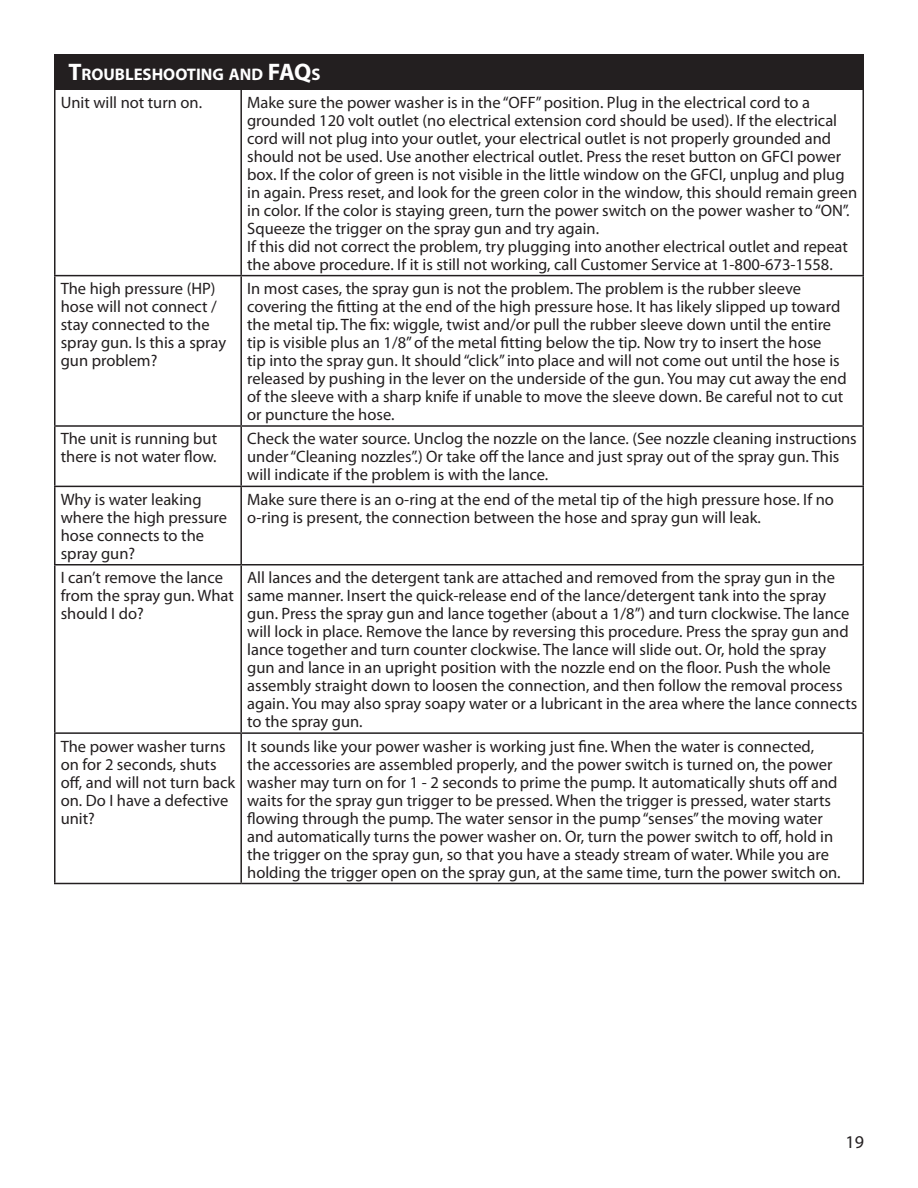
<style>
.page{position:relative;width:918px;height:1188px;background:#fff}
.page>*{position:absolute;margin:0;border:0;box-sizing:border-box;transform-origin:0 0}
.t1{font:18px "Myriad Pro";color:#231f20}
.t2{font:700 16.8px "Myriad Pro";color:#fff}
.t3{font:16.5px/18px "Myriad Pro";color:#231f20}
.s1{font-size:24px}
</style>
<div class="page">
<div style="left:54px;top:54px;width:810px;height:35px;background:#231f20"></div>
<hr style="left:54px;top:88px;width:187px;height:2px;background:#231f20">
<hr style="left:54px;top:90px;width:2px;height:185px;background:#231f20">
<hr style="left:241px;top:88px;width:623px;height:2px;background:#231f20">
<hr style="left:240px;top:90px;width:2px;height:185px;background:#231f20">
<hr style="left:862px;top:90px;width:2px;height:185px;background:#231f20">
<hr style="left:54px;top:275px;width:187px;height:1px;background:#231f20">
<hr style="left:54px;top:276px;width:2px;height:149px;background:#231f20">
<hr style="left:241px;top:275px;width:623px;height:1px;background:#231f20">
<hr style="left:240px;top:276px;width:2px;height:149px;background:#231f20">
<hr style="left:862px;top:276px;width:2px;height:149px;background:#231f20">
<hr style="left:54px;top:425px;width:187px;height:2px;background:#231f20">
<hr style="left:54px;top:427px;width:2px;height:59px;background:#231f20">
<hr style="left:241px;top:425px;width:623px;height:2px;background:#231f20">
<hr style="left:240px;top:427px;width:2px;height:59px;background:#231f20">
<hr style="left:862px;top:427px;width:2px;height:59px;background:#231f20">
<hr style="left:54px;top:486px;width:187px;height:1px;background:#231f20">
<hr style="left:54px;top:487px;width:2px;height:77px;background:#231f20">
<hr style="left:241px;top:486px;width:623px;height:1px;background:#231f20">
<hr style="left:240px;top:487px;width:2px;height:77px;background:#231f20">
<hr style="left:862px;top:487px;width:2px;height:77px;background:#231f20">
<hr style="left:54px;top:564px;width:187px;height:2px;background:#231f20">
<hr style="left:54px;top:566px;width:2px;height:166px;background:#231f20">
<hr style="left:241px;top:564px;width:623px;height:2px;background:#231f20">
<hr style="left:240px;top:566px;width:2px;height:166px;background:#231f20">
<hr style="left:862px;top:566px;width:2px;height:166px;background:#231f20">
<hr style="left:54px;top:732px;width:187px;height:2px;background:#231f20">
<hr style="left:54px;top:734px;width:2px;height:149px;background:#231f20">
<hr style="left:241px;top:732px;width:623px;height:2px;background:#231f20">
<hr style="left:240px;top:734px;width:2px;height:149px;background:#231f20">
<hr style="left:862px;top:734px;width:2px;height:149px;background:#231f20">
<hr style="left:54px;top:883px;width:187px;height:1px;background:#231f20">
<hr style="left:241px;top:883px;width:623px;height:1px;background:#231f20">
<p class="t2" style="left:68px;top:63px;width:252px"><span class="s1">T</span>ROUBLESHOOTING AND <span class="s1">FAQ</span>S</p>
<p class="t3" style="left:61px;top:93px;width:143px">Unit will not turn on.</p>
<p class="t3" style="left:247px;top:93px;width:612px">Make sure the power washer is in the “OFF” position. Plug in the electrical cord to a grounded 120 volt outlet (no electrical extension cord should be used). If the electrical cord will not plug into your outlet, your electrical outlet is not properly grounded and should not be used. Use another electrical outlet. Press the reset button on GFCI power box. If the color of green is not visible in the little window on the GFCI, unplug and plug in again. Press reset, and look for the green color in the window, this should remain green in color. If the color is staying green, turn the power switch on the power washer to “ON”.<br>Squeeze the trigger on the spray gun and try again.<br>If this did not correct the problem, try plugging into another electrical outlet and repeat the above procedure. If it is still not working, call Customer Service at 1-800-673-1558.</p>
<p class="t3" style="left:61px;top:279px;width:167px">The high pressure (HP) hose will not connect / stay connected to the spray gun. Is this a spray gun problem?</p>
<p class="t3" style="left:247px;top:279px;width:601px">In most cases, the spray gun is not the problem. The problem is the rubber sleeve covering the fitting at the end of the high pressure hose. It has likely slipped up toward the metal tip. The fix: wiggle, twist and/or pull the rubber sleeve down until the entire tip is visible plus an 1/8” of the metal fitting below the tip. Now try to insert the hose<br>tip into the spray gun. It should “click” into place and will not come out until the hose is released by pushing in the lever on the underside of the gun. You may cut away the end of the sleeve with a sharp knife if unable to move the sleeve down. Be careful not to cut or puncture the hose.</p>
<p class="t3" style="left:61px;top:430px;width:158px">The unit is running but there is not water flow.</p>
<p class="t3" style="left:247px;top:430px;width:611px">Check the water source. Unclog the nozzle on the lance. (See nozzle cleaning instructions under “Cleaning nozzles”.) Or take off the lance and just spray out of the spray gun. This will indicate if the problem is with the lance.</p>
<p class="t3" style="left:61px;top:490px;width:168px">Why is water leaking where the high pressure hose connects to the spray gun?</p>
<p class="t3" style="left:247px;top:490px;width:588px">Make sure there is an o-ring at the end of the metal tip of the high pressure hose. If no o-ring is present, the connection between the hose and spray gun will leak.</p>
<p class="t3" style="left:61px;top:568px;width:175px">I can’t remove the lance from the spray gun. What should I do?</p>
<p class="t3" style="left:247px;top:568px;width:612px">All lances and the detergent tank are attached and removed from the spray gun in the same manner. Insert the quick-release end of the lance/detergent tank into the spray gun. Press the spray gun and lance together (about a 1/8”) and turn clockwise. The lance will lock in place. Remove the lance by reversing this procedure. Press the spray gun and lance together and turn counter clockwise. The lance will slide out. Or, hold the spray gun and lance in an upright position with the nozzle end on the floor. Push the whole assembly straight down to loosen the connection, and then follow the removal process again. You may also spray soapy water or a lubricant in the area where the lance connects to the spray gun.</p>
<p class="t3" style="left:61px;top:737px;width:176px">The power washer turns on for 2 seconds, shuts off, and will not turn back on. Do I have a defective unit?</p>
<p class="t3" style="left:247px;top:737px;width:595px">It sounds like your power washer is working just fine. When the water is connected, the accessories are assembled properly, and the power switch is turned on, the power washer may turn on for 1 - 2 seconds to prime the pump. It automatically shuts off and waits for the spray gun trigger to be pressed. When the trigger is pressed, water starts flowing through the pump. The water sensor in the pump “senses” the moving water and automatically turns the power washer on. Or, turn the power switch to off, hold in the trigger on the spray gun, so that you have a steady stream of water. While you are holding the trigger open on the spray gun, at the same time, turn the power switch on.</p>
<p class="t1" style="left:846px;top:1130px;width:20px">19</p>
</div>
